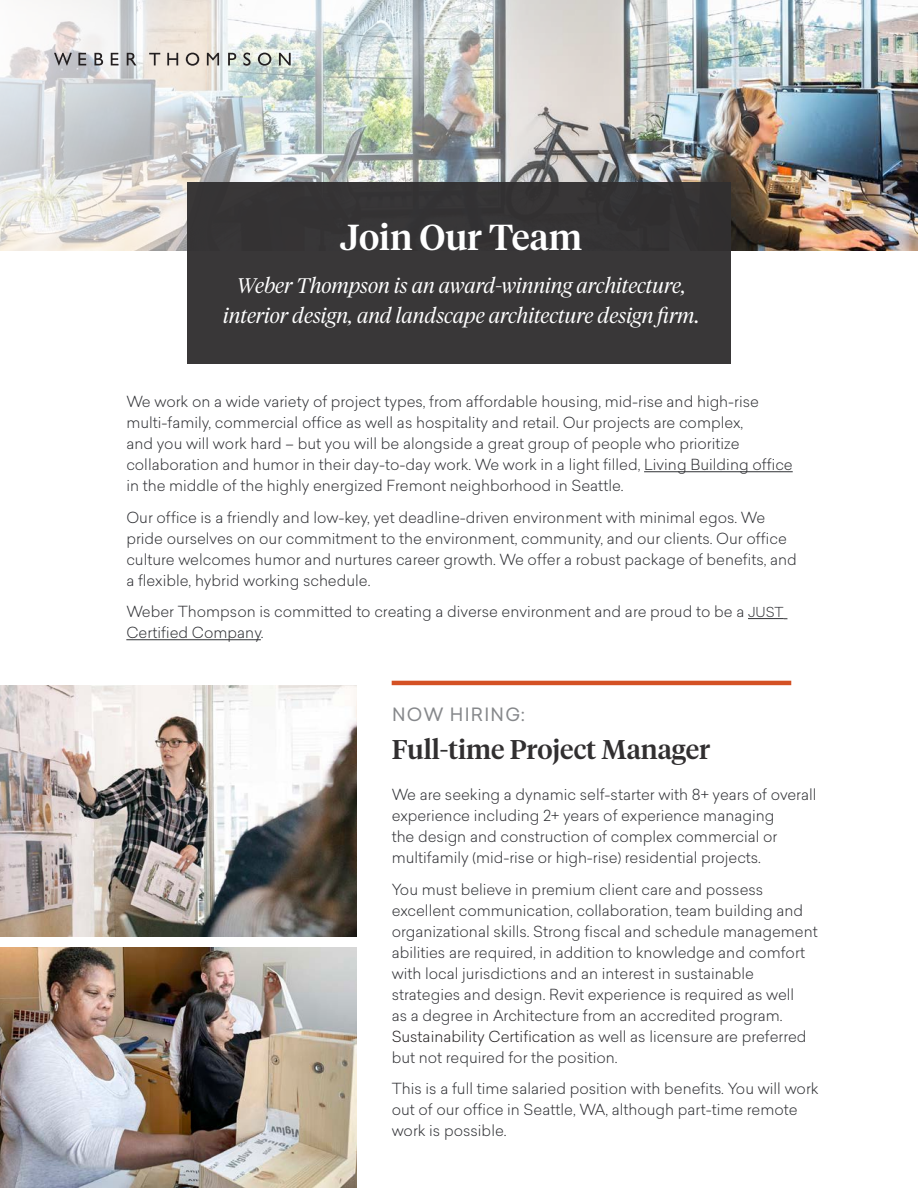
<style>
.page{position:relative;width:918px;height:1188px;background:#fff}
.page>*{position:absolute;margin:0;border:0;box-sizing:border-box;transform-origin:0 0}
.header_1{font:500 36px "Tiempos Headline";color:#fff}
.header_1-2{font:500 27px "Tiempos Headline";color:#312f30}
.Subhead_1{font:italic 300 21px/30px "Tiempos Headline";color:#fff;text-align:center}
.header_2{font:18px "Sailec";letter-spacing:.07em;color:#86888b}
.Body_Copy_3{font:300 15px/21px "Sailec";color:#303135}
.s1{font-size:13.5px}
.s2{color:#231f20}
</style>
<div class="page">
<img style="left:876px;top:0;width:42px;height:250px">
<img style="left:0;top:0;width:876px;height:250px">
<svg style="left:54px;top:53px;width:18px;height:13px"></svg>
<svg style="left:78px;top:53px;width:8px;height:12px"></svg>
<svg style="left:94px;top:53px;width:9px;height:12px"></svg>
<svg style="left:111px;top:53px;width:8px;height:12px"></svg>
<svg style="left:127px;top:53px;width:9px;height:12px"></svg>
<svg style="left:149px;top:53px;width:11px;height:12px"></svg>
<svg style="left:167px;top:53px;width:11px;height:12px"></svg>
<svg style="left:186px;top:53px;width:13px;height:13px"></svg>
<svg style="left:207px;top:53px;width:12px;height:12px"></svg>
<svg style="left:228px;top:53px;width:8px;height:12px"></svg>
<svg style="left:243px;top:53px;width:8px;height:13px"></svg>
<svg style="left:258px;top:53px;width:13px;height:13px"></svg>
<svg style="left:279px;top:53px;width:12px;height:12px"></svg>
<div style="left:187px;top:182px;width:544px;height:182px;background:#393738"></div>
<hr style="left:392px;top:681px;width:399px;height:4px;background:#d45124">
<hr style="left:644px;top:471px;width:149px;height:1px;background:#303135">
<hr style="left:748px;top:618px;width:36px;height:1px;background:#303135">
<hr style="left:126px;top:639px;width:135px;height:1px;background:#303135">
<img style="left:0;top:685px;width:356px;height:252px">
<img style="left:0;top:948px;width:356px;height:240px">
<p class="header_1" style="left:341px;top:212px;width:243px">Join Our Team</p>
<p class="Subhead_1" style="left:223px;top:270px;width:478px">Weber Thompson is an award-winning architecture, interior design, and landscape architecture design firm.</p>
<p class="Body_Copy_3" style="left:126px;top:391px;width:668px">We work on a wide variety of project types, from affordable housing, mid-rise and high-rise multi-family, commercial office as well as hospitality and retail. Our projects are complex,<br>and you will work hard – but you will be alongside a great group of people who prioritize collaboration and humor in their day-to-day work. We work in a light filled, Living Building office in the middle of the highly energized Fremont neighborhood in Seattle.</p>
<p class="Body_Copy_3" style="left:126px;top:506px;width:672px">Our office is a friendly and low-key, yet deadline-driven environment with minimal egos. We pride ourselves on our commitment to the environment, community, and our clients. Our office culture welcomes humor and nurtures career growth. We offer a robust package of benefits, and a flexible, hybrid working schedule.</p>
<p class="Body_Copy_3" style="left:126px;top:601px;width:659px">Weber Thompson is committed to creating a diverse environment and are proud to be a <span class="s1">JUST<br></span>Certified Company.</p>
<p class="header_2" style="left:392px;top:701px;width:134px">NOW HIRING:</p>
<p class="header_1-2" style="left:392px;top:731px;width:320px">Full-time Project Manager</p>
<p class="Body_Copy_3" style="left:392px;top:784px;width:426px">We are seeking a dynamic self-starter with 8+ years of overall experience including 2+ years of experience managing<br>the design and construction of complex commercial or multifamily (mid-rise or high-rise) residential projects.</p>
<p class="Body_Copy_3" style="left:392px;top:878px;width:428px">You must believe in premium client care and possess excellent communication, collaboration, team building and organizational skills. Strong fiscal and schedule management abilities are required, in addition to knowledge and comfort with local jurisdictions and an interest in sustainable strategies and design. Revit experience is required as well<br>as a degree in Architecture from an accredited program.<br><span class="s2">Sustainability Certification</span> as well as licensure are preferred but not required for the position.</p>
<p class="Body_Copy_3" style="left:392px;top:1078px;width:428px">This is a full time salaried position with benefits. You will work out of our office in Seattle, WA, although part-time remote work is possible.</p>
</div>
